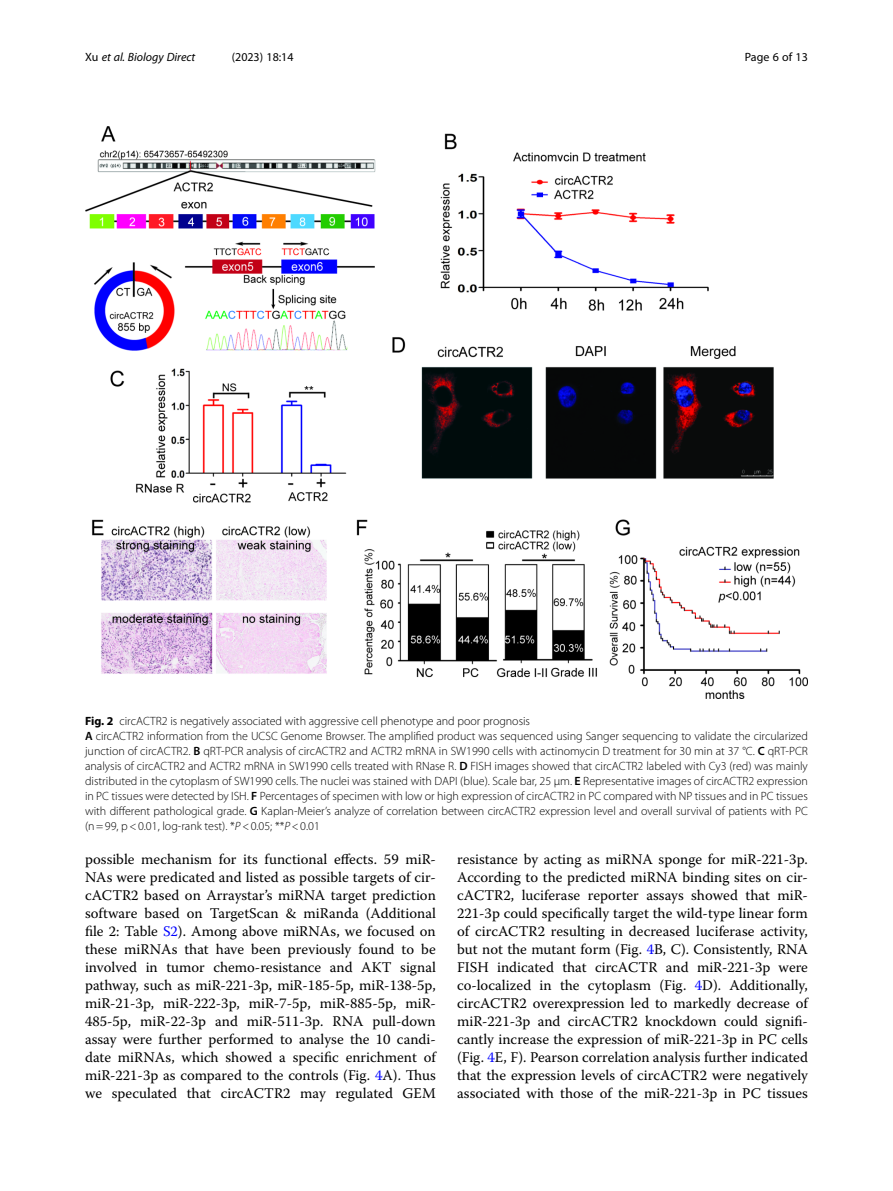
<style>
.page{position:relative;width:893px;height:1191px;background:#fff}
.page>*{position:absolute;margin:0;border:0;box-sizing:border-box;transform-origin:0 0}
.Body_Text{font:14.7px/18px "Warnock Pro";color:#000;text-align:justify}
.Figure_Caption{font:300 12px/15px "Myriad Pro";color:#000;text-align:justify}
.t1{font:italic 12px "Myriad Pro";color:#000}
.t2{font:12px "Myriad Pro";color:#000}
.s1{font-style:normal}
.s2{font-weight:700}
.s3{font-weight:600}
.s4{font-style:italic}
.s5{color:#00f}
</style>
<div class="page">
<img style="left:85px;top:126px;width:723px;height:572px">
<p class="t1" style="left:85px;top:50px;width:112px"><span class="s1">Xu</span> et al. Biology Direct</p>
<p class="t2" style="left:232px;top:50px;width:63px">(2023) 18:14</p>
<p class="t2" style="left:745px;top:50px;width:65px">Page 6 of 13</p>
<p class="Figure_Caption" style="left:85px;top:714px;width:447px"><span class="s2">Fig. 2</span> circACTR2 is negatively associated with aggressive cell phenotype and poor prognosis</p>
<p class="Figure_Caption" style="left:85px;top:729px;width:724px"><span class="s3">A</span> circACTR2 information from the UCSC Genome Browser. The amplified product was sequenced using Sanger sequencing to validate the circularized junction of circACTR2. <span class="s3">B</span> qRT-PCR analysis of circACTR2 and ACTR2 mRNA in SW1990 cells with actinomycin D treatment for 30 min at 37 °C. <span class="s3">C</span> qRT-PCR analysis of circACTR2 and ACTR2 mRNA in SW1990 cells treated with RNase R. <span class="s3">D</span> FISH images showed that circACTR2 labeled with Cy3 (red) was mainly distributed in the cytoplasm of SW1990 cells. The nuclei was stained with DAPI (blue). Scale bar, 25 μm. <span class="s3">E</span> Representative images of circACTR2 expression in PC tissues were detected by ISH. <span class="s3">F</span> Percentages of specimen with low or high expression of circACTR2 in PC compared with NP tissues and in PC tissues with different pathological grade. <span class="s3">G</span> Kaplan-Meier’s analyze of correlation between circACTR2 expression level and overall survival of patients with PC (n=99, p&lt;0.01, log-rank test). *<span class="s4">P&lt;</span>0.05; **<span class="s4">P&lt;</span>0.01</p>
<p class="Body_Text" style="left:85px;top:850px;width:352px">possible mechanism for its functional effects. 59 miR-NAs were predicated and listed as possible targets of cir&shy;cACTR2 based on Arraystar’s miRNA target prediction software based on TargetScan &amp; miRanda (Additional file 2: Table <span class="s5">S2</span>). Among above miRNAs, we focused on these miRNAs that have been previously found to be involved in tumor chemo-resistance and AKT signal pathway, such as miR-221-3p, miR-185-5p, miR-138-5p, miR-21-3p, miR-222-3p, miR-7-5p, miR-885-5p, miR-485-5p, miR-22-3p and miR-511-3p. RNA pull-down assay were further performed to analyse the 10 candi&shy;date miRNAs, which showed a specific enrichment of miR-221-3p as compared to the controls (Fig. <span class="s5">4</span>A). Thus we speculated that circACTR2 may regulated GEM</p>
<p class="Body_Text" style="left:457px;top:850px;width:352px">resistance by acting as miRNA sponge for miR-221-3p.<br>According to the predicted miRNA binding sites on cir&shy;cACTR2, luciferase reporter assays showed that miR-221-3p could specifically target the wild-type linear form of circACTR2 resulting in decreased luciferase activity, but not the mutant form (Fig. <span class="s5">4</span>B, C). Consistently, RNA FISH indicated that circACTR and miR-221-3p were co-localized in the cytoplasm (Fig. <span class="s5">4</span>D). Additionally, circACTR2 overexpression led to markedly decrease of miR-221-3p and circACTR2 knockdown could signifi&shy;cantly increase the expression of miR-221-3p in PC cells (Fig. <span class="s5">4</span>E, F). Pearson correlation analysis further indicated that the expression levels of circACTR2 were negatively associated with those of the miR-221-3p in PC tissues</p>
</div>
